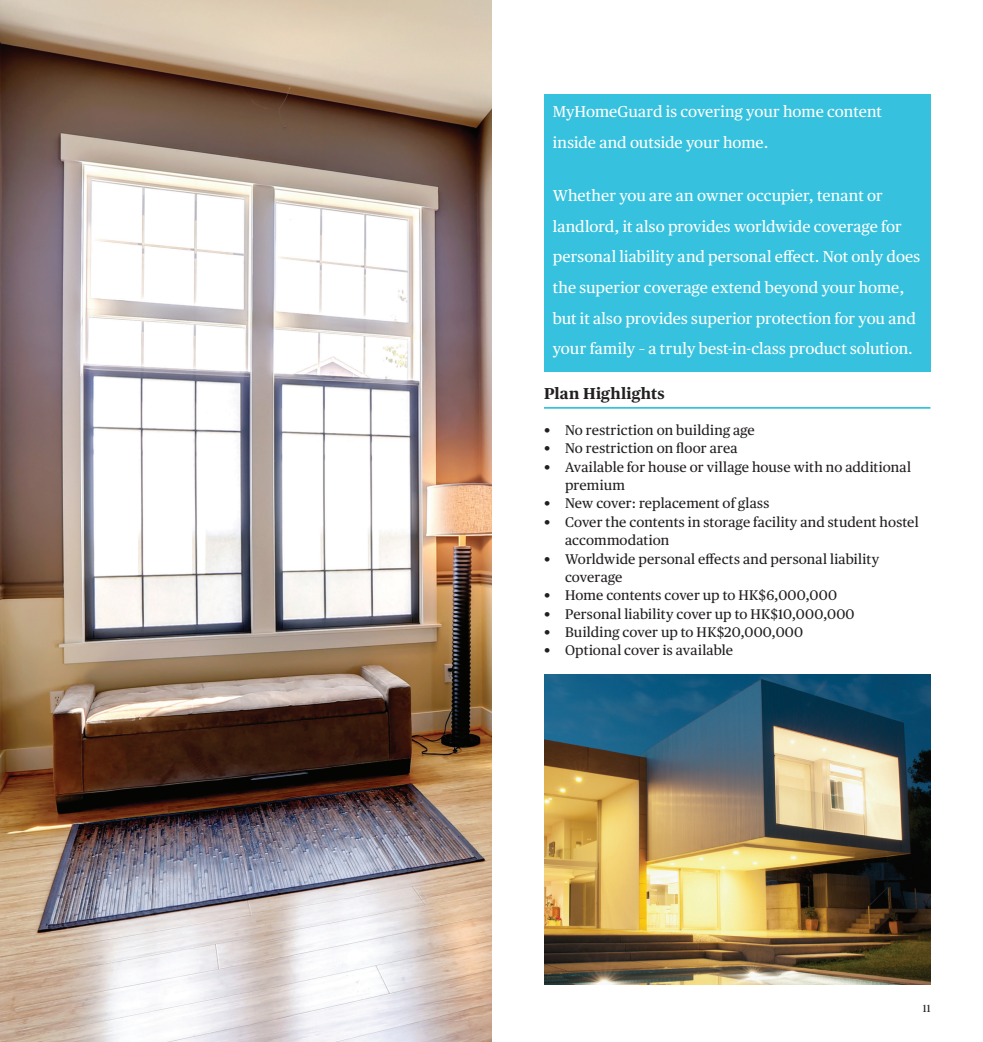
<style>
.page{position:relative;width:983px;height:1042px;background:#fff}
.page>*{position:absolute;margin:0;border:0;box-sizing:border-box;transform-origin:0 0}
.t1{font:15.75px/30.6px "Chubb Publico Text";color:#fff}
.t2{font:700 15.75px "Chubb Publico Text";letter-spacing:.015em;color:#231f20}
.t3{font:14px/18.4px "Chubb Publico Text";letter-spacing:.01em;color:#231f20}
.t4{font:10.5px "Chubb Publico Text";color:#231f20}
.s1{font-weight:700}
</style>
<div class="page">
<div style="left:544px;top:95px;width:386px;height:277px;background:#36c2de"></div>
<hr style="left:544px;top:407px;width:386px;height:2px;background:#36c2de">
<img style="left:0;top:0;width:491px;height:1042px">
<img style="left:544px;top:674px;width:386px;height:310px">
<p class="t1" style="left:552px;top:96px;width:330px">MyHomeGuard is covering your home content inside and outside your home.</p>
<p class="t1" style="left:552px;top:179px;width:369px">Whether you are an owner occupier, tenant or landlord, it also provides worldwide coverage for personal liability and personal effect. Not only does the superior coverage extend beyond your home, but it also provides superior protection for you and your family – a truly best-in-class product solution.</p>
<p class="t2" style="left:544px;top:381px;width:122px">Plan Highlights</p>
<p class="t3" style="left:544px;top:420px;width:212px"><span class="s1">•</span> No restriction on building age</p>
<p class="t3" style="left:544px;top:438px;width:195px"><span class="s1">•</span> No restriction on floor area</p>
<p class="t3" style="left:565px;top:457px;width:347px;text-indent:-21px"><span class="s1">•</span> Available for house or village house with no additional premium</p>
<p class="t3" style="left:544px;top:493px;width:227px"><span class="s1">•</span> New cover: replacement of glass</p>
<p class="t3" style="left:565px;top:512px;width:355px;text-indent:-21px"><span class="s1">•</span> Cover the contents in storage facility and student hostel accommodation</p>
<p class="t3" style="left:565px;top:549px;width:315px;text-indent:-21px"><span class="s1">•</span> Worldwide personal effects and personal liability coverage</p>
<p class="t3" style="left:544px;top:585px;width:294px"><span class="s1">•</span> Home contents cover up to HK$6,000,000</p>
<p class="t3" style="left:544px;top:604px;width:312px"><span class="s1">•</span> Personal liability cover up to HK$10,000,000</p>
<p class="t3" style="left:544px;top:622px;width:260px"><span class="s1">•</span> Building cover up to HK$20,000,000</p>
<p class="t3" style="left:544px;top:640px;width:190px"><span class="s1">•</span> Optional cover is available</p>
<p class="t4" style="left:922px;top:1000px;width:9px">11</p>
</div>
